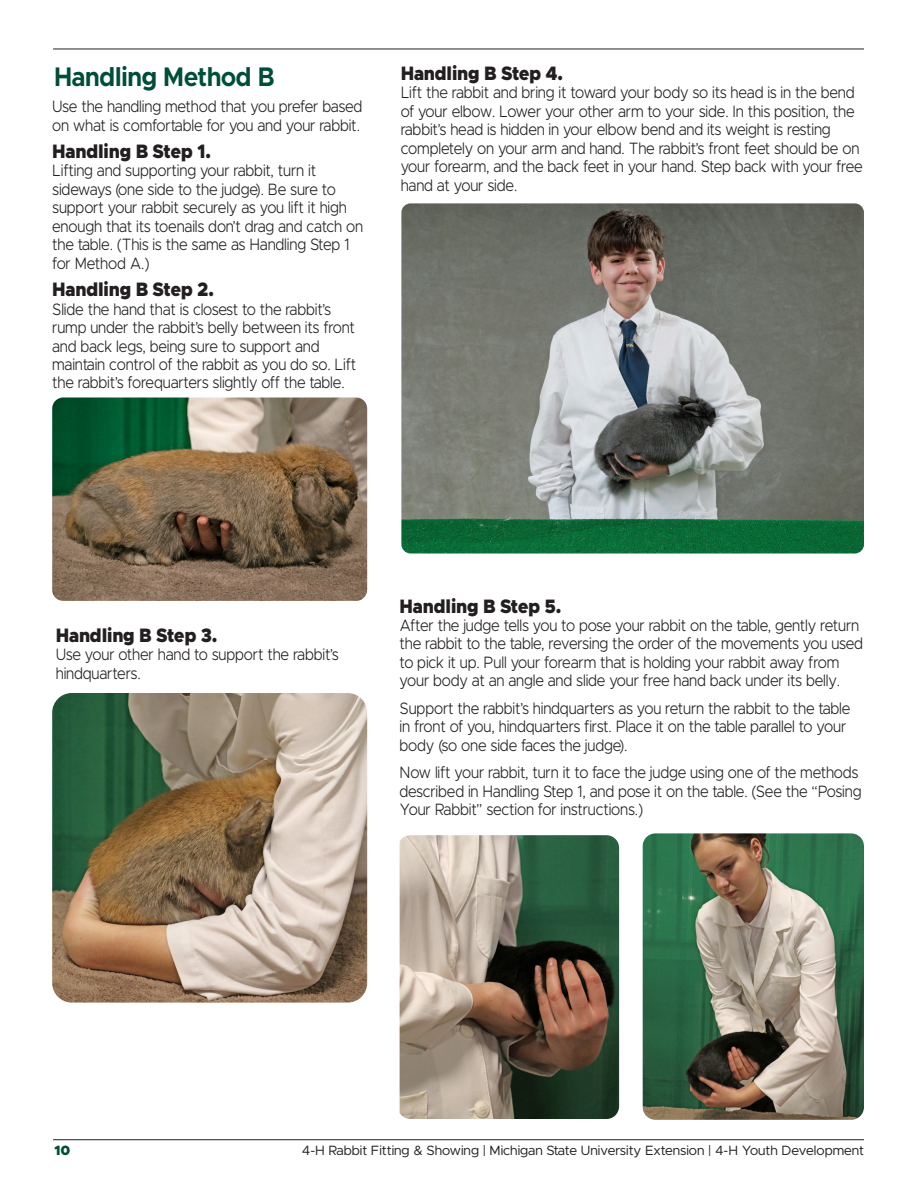
<style>
.page{position:relative;width:918px;height:1188px;background:#fff}
.page>*{position:absolute;margin:0;border:0;box-sizing:border-box;transform-origin:0 0}
.Subhead1{font:700 27px "Metropolis";letter-spacing:-.01em;color:#004e38;scale:.9 1}
.gp-step___handling{font:900 19.5px "Metropolis";letter-spacing:-.01em;color:#231f20;scale:.9 1}
.gp-body{font:300 16.5px/18.5px "Metropolis";letter-spacing:-.01em;color:#231f20;scale:.9 1}
.t1{font:13.5px "Metropolis";color:#231f20}
.t2{font:900 13.5px "Metropolis";color:#004e38}
</style>
<div class="page">
<hr style="left:53px;top:1139px;width:811px;height:1px;background:#231f20">
<hr style="left:53px;top:49px;width:811px;height:1px;background:#231f20">
<img style="left:401px;top:203px;width:463px;height:351px">
<img style="left:400px;top:835px;width:219px;height:284px">
<img style="left:643px;top:833px;width:221px;height:287px">
<img style="left:52px;top:398px;width:315px;height:203px">
<img style="left:52px;top:693px;width:315px;height:310px">
<h2 class="Subhead1" style="left:54px;top:60px;width:247px">Handling Method B</h2>
<p class="gp-body" style="left:52px;top:97px;width:346px">Use the handling method that you prefer based on what is comfortable for you and your rabbit.</p>
<p class="gp-step___handling" style="left:52px;top:139px;width:178px">Handling B Step 1.</p>
<p class="gp-body" style="left:52px;top:162px;width:347px">Lifting and supporting your rabbit, turn it sideways (one side to the judge). Be sure to support your rabbit securely as you lift it high enough that its toenails don’t drag and catch on the table. (This is the same as Handling Step 1 for Method A.)</p>
<p class="gp-step___handling" style="left:52px;top:277px;width:181px">Handling B Step 2.</p>
<p class="gp-body" style="left:52px;top:300px;width:339px">Slide the hand that is closest to the rabbit’s rump under the rabbit’s belly between its front and back legs, being sure to support and maintain control of the rabbit as you do so. Lift the rabbit’s forequarters slightly off the table.</p>
<p class="gp-step___handling" style="left:401px;top:61px;width:182px">Handling B Step 4.</p>
<p class="gp-body" style="left:401px;top:84px;width:515px">Lift the rabbit and bring it toward your body so its head is in the bend of your elbow. Lower your other arm to your side. In this position, the rabbit’s head is hidden in your elbow bend and its weight is resting completely on your arm and hand. The rabbit’s front feet should be on your forearm, and the back feet in your hand. Step back with your free hand at your side.</p>
<p class="gp-step___handling" style="left:56px;top:623px;width:181px">Handling B Step 3.</p>
<p class="gp-body" style="left:56px;top:645px;width:316px">Use your other hand to support the rabbit’s hindquarters.</p>
<p class="gp-step___handling" style="left:400px;top:593px;width:182px">Handling B Step 5.</p>
<p class="gp-body" style="left:400px;top:616px;width:516px">After the judge tells you to pose your rabbit on the table, gently return the rabbit to the table, reversing the order of the movements you used to pick it up. Pull your forearm that is holding your rabbit away from your body at an angle and slide your free hand back under its belly.</p>
<p class="gp-body" style="left:400px;top:699px;width:502px">Support the rabbit’s hindquarters as you return the rabbit to the table in front of you, hindquarters first. Place it on the table parallel to your body (so one side faces the judge).</p>
<p class="gp-body" style="left:400px;top:763px;width:515px">Now lift your rabbit, turn it to face the judge using one of the methods described in Handling Step 1, and pose it on the table. (See the “Posing<br>Your Rabbit” section for instructions.)</p>
<p class="t2" style="left:54px;top:1142px;width:18px">10</p>
<p class="t1" style="left:302px;top:1142px;width:564px">4-H Rabbit Fitting &amp; Showing | Michigan State University Extension | 4-H Youth Development</p>
</div>
